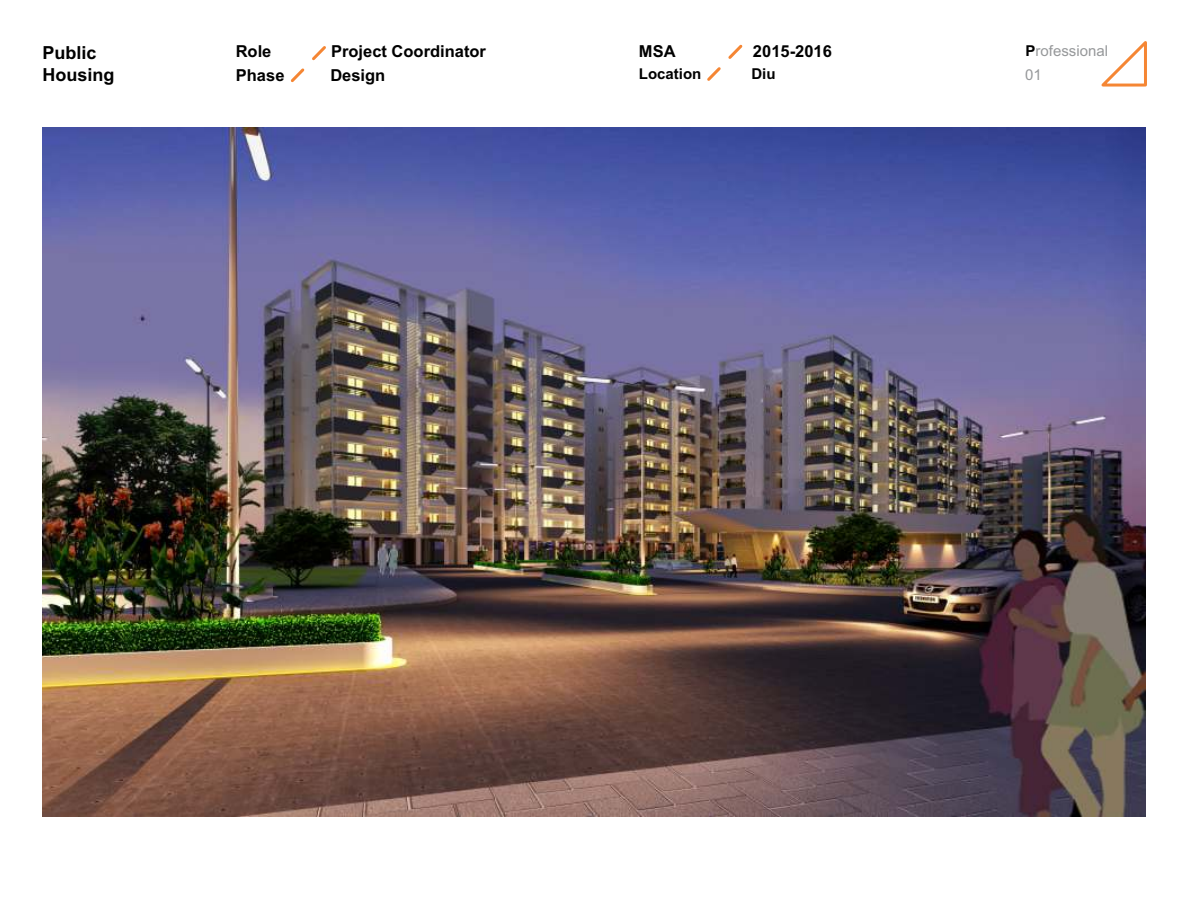
<style>
.page{position:relative;width:1188px;height:918px;background:#fff}
.page>*{position:absolute;margin:0;border:0;box-sizing:border-box;transform-origin:0 0}
.t1{font:700 18px "Arial";color:#000}
.t2{font:700 16.5px "Arial";color:#000}
.t3{font:15px "Arial";color:#96989a}
.t4{font:700 15px "Arial";color:#000}
.s1{font-weight:700;color:#000}
</style>
<div class="page">
<svg style="left:1101px;top:41px;width:46px;height:46px"></svg>
<svg style="left:707px;top:44px;width:36px;height:37px"></svg>
<svg style="left:290px;top:46px;width:36px;height:37px"></svg>
<img style="left:43px;top:128px;width:1102px;height:689px">
<p class="t1" style="left:43px;top:46px;width:56px">Public</p>
<p class="t3" style="left:1026px;top:45px;width:84px"><span class="s1">P</span>rofessional</p>
<p class="t4" style="left:639px;top:68px;width:64px">Location</p>
<p class="t4" style="left:751px;top:68px;width:26px">Diu</p>
<p class="t3" style="left:1025px;top:69px;width:18px">01</p>
<p class="t2" style="left:236px;top:45px;width:37px">Role</p>
<p class="t2" style="left:331px;top:45px;width:156px">Project Coordinator</p>
<p class="t2" style="left:639px;top:45px;width:38px">MSA</p>
<p class="t2" style="left:753px;top:45px;width:80px">2015-2016</p>
<p class="t1" style="left:43px;top:67px;width:73px">Housing</p>
<p class="t2" style="left:236px;top:69px;width:50px">Phase</p>
<p class="t2" style="left:330px;top:69px;width:57px">Design</p>
</div>
